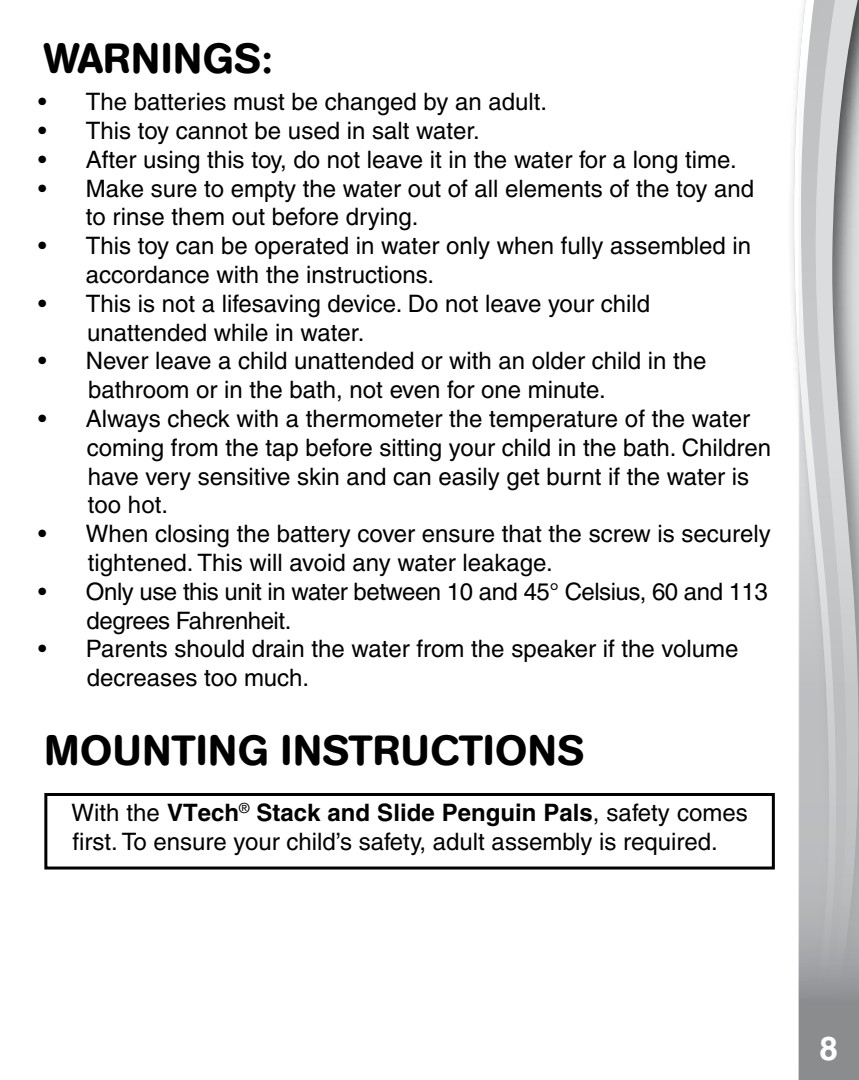
<style>
.page{position:relative;width:859px;height:1080px;background:#fff}
.page>*{position:absolute;margin:0;border:0;box-sizing:border-box;transform-origin:0 0}
.t1{font:500 42px "AG Book Rounded";letter-spacing:.02em;color:#000}
.t2{font:700 33px "Helvetica";color:#fff}
.t3{font:500 24px/28.8px "Helvetica";color:#000}
.t4{font:500 24px/28.8px "Helvetica";letter-spacing:-.02em;color:#000}
.s1{font-weight:700}
</style>
<div class="page">
<div style="left:44px;top:793px;width:731px;height:77px;border:3px solid #000"></div>
<svg style="left:793px;top:55px;width:6px;height:1025px"></svg>
<svg style="left:799px;top:0;width:60px;height:1080px;background:#bdbec0"></svg>
<div style="left:774px;top:1038px;width:24px;height:42px;background:#fff"></div>
<h1 class="t1" style="left:44px;top:34px;width:230px">WARNINGS:</h1>
<p class="t3" style="left:38px;top:87px;width:510px">• The batteries must be changed by an adult.</p>
<p class="t3" style="left:38px;top:116px;width:443px">• This toy cannot be used in salt water.</p>
<p class="t3" style="left:38px;top:145px;width:700px">• After using this toy, do not leave it in the water for a long time.</p>
<p class="t3" style="left:86px;top:174px;width:670px;text-indent:-48px">• Make sure to empty the water out of all elements of the toy and to rinse them out before drying.</p>
<p class="t3" style="left:86px;top:231px;width:667px;text-indent:-48px">• This toy can be operated in water only when fully assembled in accordance with the instructions.</p>
<p class="t3" style="left:87px;top:289px;width:565px;text-indent:-49px">• This is not a lifesaving device. Do not leave your child unattended while in water.</p>
<p class="t3" style="left:88px;top:346px;width:620px;text-indent:-50px">• Never leave a child unattended or with an older child in the bathroom or in the bath, not even for one minute.</p>
<p class="t3" style="left:87px;top:404px;width:686px;text-indent:-48px">• Always check with a thermometer the temperature of the water coming from the tap before sitting your child in the bath. Children have very sensitive skin and can easily get burnt if the water is too hot.</p>
<p class="t3" style="left:88px;top:519px;width:684px;text-indent:-50px">• When closing the battery cover ensure that the screw is securely tightened. This will avoid any water leakage.</p>
<p class="t4" style="left:87px;top:577px;width:683px;text-indent:-48px">• Only use this unit in water between 10 and 45° Celsius, 60 and 113 degrees Fahrenheit.</p>
<p class="t3" style="left:87px;top:634px;width:653px;text-indent:-48px">• Parents should drain the water from the speaker if the volume decreases too much.</p>
<h1 class="t1" style="left:45px;top:726px;width:541px">MOUNTING INSTRUCTIONS</h1>
<p class="t3" style="left:72px;top:798px;width:678px">With the <span class="s1">VTech</span><sup>®</sup> <span class="s1">Stack and Slide Penguin Pals</span>, safety comes first. To ensure your child’s safety, adult assembly is required.</p>
<h2 class="t2" style="left:820px;top:1025px;width:25px">8 <sup>8</sup>8</h2>
</div>
